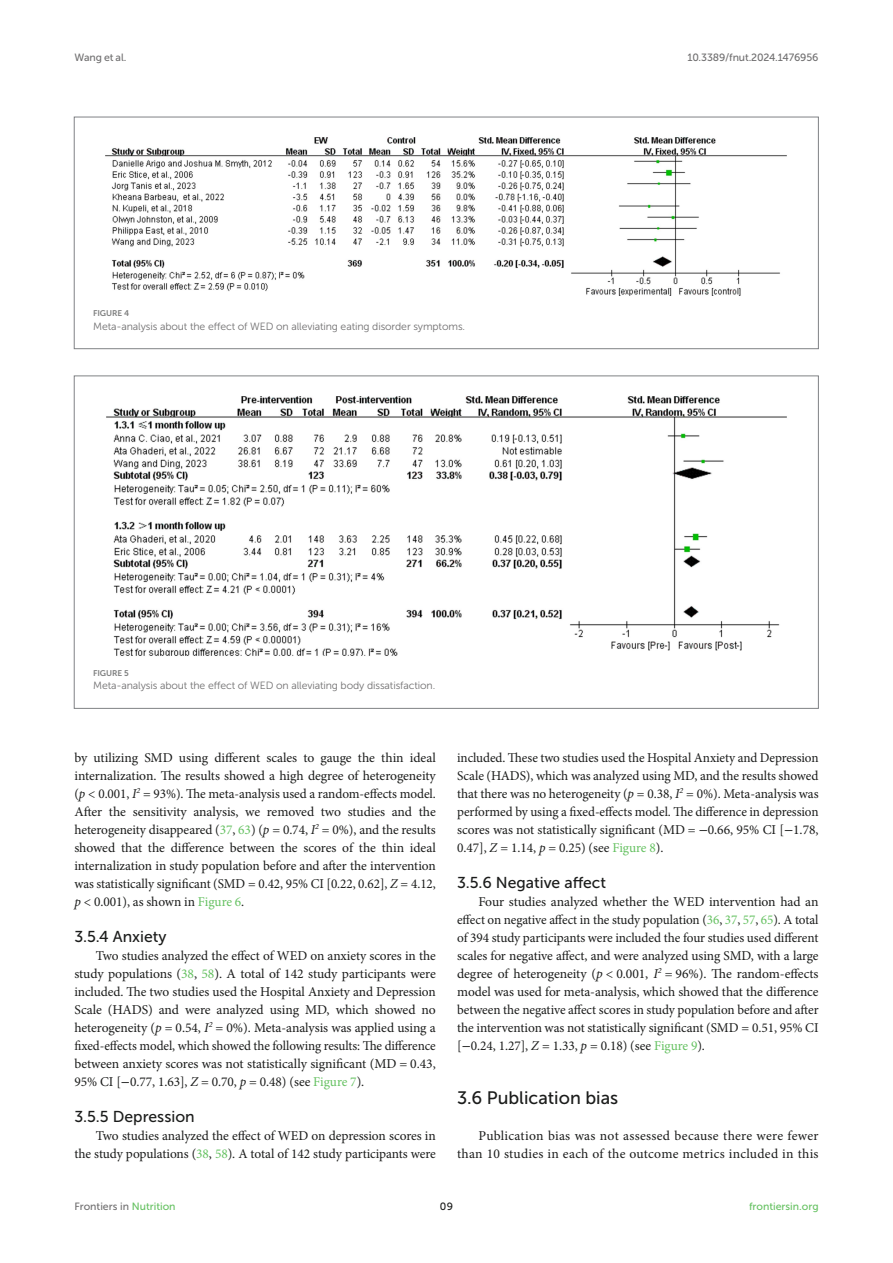
<style>
.page{position:relative;width:893px;height:1263px;background:#fff}
.page>*{position:absolute;margin:0;border:0;box-sizing:border-box;transform-origin:0 0}
.HEAD_2{font:18px "Museo Sans 500";color:#1b1c1b}
.HEAD_3{font:15.75px "Museo Sans 500";color:#1b1c1b}
.TEXT{font:13.5px/18px "Minion Pro";letter-spacing:-.005em;color:#1b1c1b;text-align:justify}
.TEXT-2{font:13.5px/18px "Minion Pro";letter-spacing:.02em;color:#1b1c1b;text-align:right}
.FIG_LEG{font:10.5px "Museo Sans 300";letter-spacing:-.01em;color:#706f70}
.t1{font:10.5px "Museo Sans 500";letter-spacing:-.015em;color:#706f70}
.t2{font:10.5px "Museo Sans 500";color:#65c161}
.t3{font:10.5px "Museo Sans 500";color:#1b1c1b}
.FIG_HD{font:8.25px "Museo Sans 700";letter-spacing:-.01em;color:#7e7f7f}
.s1{font-style:italic}
.s2{color:#65c161}
.s3{font-family:"STIX General"}
</style>
<div class="page">
<img style="left:105px;top:137px;width:682px;height:159px">
<div style="left:74px;top:117px;width:745px;height:232px;border:1px solid #808285"></div>
<img style="left:106px;top:396px;width:681px;height:260px">
<p class="t1" style="left:74px;top:51px;width:53px">Wang et al.</p>
<p class="t1" style="left:687px;top:51px;width:133px">10.3389/fnut.2024.1476956</p>
<p class="FIG_HD" style="left:93px;top:309px;width:37px">FIGURE 4</p>
<p class="FIG_LEG" style="left:93px;top:320px;width:373px">Meta-analysis about the effect of WED on alleviating eating disorder symptoms.</p>
<p class="FIG_HD" style="left:93px;top:668px;width:37px">FIGURE 5</p>
<p class="FIG_LEG" style="left:93px;top:680px;width:344px">Meta-analysis about the effect of WED on alleviating body dissatisfaction.</p>
<p class="TEXT" style="left:74px;top:749px;width:363px">by utilizing SMD using different scales to gauge the thin ideal internalization. The results showed a high degree of heterogeneity (<span class="s1">p</span> &lt; 0.001, <span class="s1">I</span><sup>2</sup> = 93%). The meta-analysis used a random-effects model.<br>After the sensitivity analysis, we removed two studies and the heterogeneity disappeared (<span class="s2">37</span>, <span class="s2">63</span>) (<span class="s1">p</span> = 0.74, <span class="s1">I</span><sup>2</sup> = 0%), and the results showed that the difference between the scores of the thin ideal internalization in study population before and after the intervention was statistically significant (SMD = 0.42, 95% CI [0.22, 0.62], <span class="s1">Z</span> = 4.12, <span class="s1">p</span> &lt; 0.001), as shown in <span class="s2">Figure 6</span>.</p>
<p class="HEAD_3" style="left:74px;top:928px;width:94px">3.5.4 Anxiety</p>
<p class="TEXT" style="left:74px;top:947px;width:363px;text-indent:21px">Two studies analyzed the effect of WED on anxiety scores in the study populations (<span class="s2">38</span>, <span class="s2">58</span>). A total of 142 study participants were included. The two studies used the Hospital Anxiety and Depression Scale (HADS) and were analyzed using MD, which showed no heterogeneity (<span class="s1">p</span> = 0.54, <span class="s1">I</span><sup>2</sup> = 0%). Meta-analysis was applied using a fixed-effects model, which showed the following results: The difference between anxiety scores was not statistically significant (MD = 0.43, 95% CI [<span class="s3">−</span>0.77, 1.63], <span class="s1">Z</span> = 0.70, <span class="s1">p</span> = 0.48) (see <span class="s2">Figure 7</span>).</p>
<p class="HEAD_3" style="left:74px;top:1108px;width:122px">3.5.5 Depression</p>
<p class="TEXT" style="left:74px;top:1127px;width:363px;text-align:right">Two studies analyzed the effect of WED on depression scores in<br>the study populations (<span class="s2">38</span>, <span class="s2">58</span>). A total of 142 study participants were</p>
<p class="TEXT" style="left:457px;top:749px;width:363px">included. These two studies used the Hospital Anxiety and Depression Scale (HADS), which was analyzed using MD, and the results showed that there was no heterogeneity (<span class="s1">p</span> = 0.38, <span class="s1">I</span><sup>2</sup> = 0%). Meta-analysis was performed by using a fixed-effects model. The difference in depression scores was not statistically significant (MD = <span class="s3">−</span>0.66, 95% CI [<span class="s3">−</span>1.78, 0.47], <span class="s1">Z</span> = 1.14, <span class="s1">p</span> = 0.25) (see <span class="s2">Figure 8</span>).</p>
<p class="HEAD_3" style="left:457px;top:874px;width:151px">3.5.6 Negative affect</p>
<p class="TEXT" style="left:457px;top:893px;width:363px;text-indent:21px">Four studies analyzed whether the WED intervention had an effect on negative affect in the study population (<span class="s2">36</span>, <span class="s2">37</span>, <span class="s2">57</span>, <span class="s2">65</span>). A total of 394 study participants were included the four studies used different scales for negative affect, and were analyzed using SMD, with a large degree of heterogeneity (<span class="s1">p</span> &lt; 0.001, <span class="s1">I</span><sup>2</sup> = 96%). The random-effects model was used for meta-analysis, which showed that the difference between the negative affect scores in study population before and after the intervention was not statistically significant (SMD = 0.51, 95% CI [<span class="s3">−</span>0.24, 1.27], <span class="s1">Z</span> = 1.33, <span class="s1">p</span> = 0.18) (see <span class="s2">Figure 9</span>).</p>
<p class="HEAD_2" style="left:457px;top:1088px;width:163px">3.6 Publication bias</p>
<p class="TEXT-2" style="left:457px;top:1127px;width:363px">Publication bias was not assessed because there were fewer than 10 studies in each of the outcome metrics included in this</p>
<p class="t1" style="left:74px;top:1200px;width:103px">Frontiers in <span class="s2">Nutrition</span></p>
<p class="t3" style="left:440px;top:1200px;width:15px">09</p>
<p class="t2" style="left:749px;top:1200px;width:71px">frontiersin.org</p>
</div>
